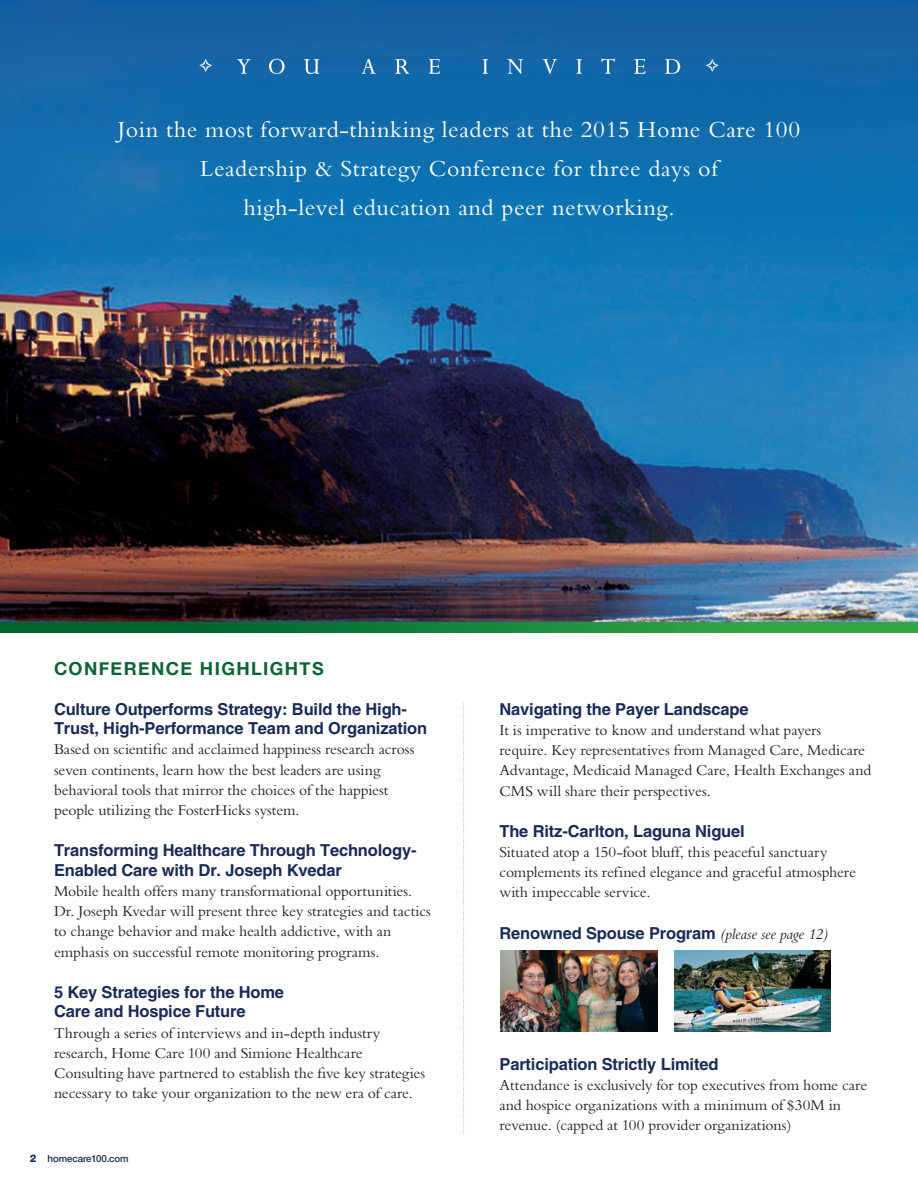
<style>
.page{position:relative;width:918px;height:1188px;background:#fff}
.page>*{position:absolute;margin:0;border:0;box-sizing:border-box;transform-origin:0 0}
.t1{font:24px/39px "M Bembo";letter-spacing:.025em;color:#fff;text-align:center}
.t2{font:700 18px "Helvetica Neue";letter-spacing:.075em;color:#0c6334}
.t3{font:700 16.5px/19.5px "Helvetica";letter-spacing:-.01em;color:#192b56}
.t4{font:15.75px/20.2px "M Bembo";letter-spacing:-.005em;color:#231f20}
.t5{font:500 9.75px "Helvetica Neue";letter-spacing:-.01em;color:#192b56}
.s1{font-weight:800;font-size:10.5px}
.s2{font-family:"M Bembo";font-weight:400;font-style:italic;font-size:15.75px;color:#231f20}
</style>
<div class="page">
<img style="left:0;top:0;width:918px;height:623px">
<svg style="left:237px;top:59px;width:443px;height:15px;background:#2c76b0"></svg>
<svg style="left:200px;top:59px;width:12px;height:13px"></svg>
<svg style="left:706px;top:59px;width:12px;height:13px"></svg>
<svg style="left:0;top:623px;width:918px;height:10px;background:#17833a"></svg>
<svg style="left:463px;top:703px;width:1px;height:431px"></svg>
<img style="left:501px;top:950px;width:156px;height:82px">
<img style="left:674px;top:950px;width:156px;height:82px">
<h1 class="t1" style="left:118px;top:111px;width:684px">Join the most forward-thinking leaders at the 2015 Home Care 100<br>Leadership &amp; Strategy Conference for three days of<br>high-level education and peer networking.</h1>
<p class="t2" style="left:54px;top:657px;width:271px">CONFERENCE HIGHLIGHTS</p>
<p class="t3" style="left:54px;top:699px;width:375px">Culture Outperforms Strategy: Build the High-<br>Trust, High-Performance Team and Organization</p>
<p class="t4" style="left:54px;top:739px;width:362px">Based on scientific and acclaimed happiness research across seven continents, learn how the best leaders are using behavioral tools that mirror the choices of the happiest people utilizing the FosterHicks system.</p>
<p class="t3" style="left:54px;top:840px;width:364px">Transforming Healthcare Through Technology-<br>Enabled Care with Dr. Joseph Kvedar</p>
<p class="t4" style="left:54px;top:881px;width:378px">Mobile health offers many transformational opportunities.<br>Dr. Joseph Kvedar will present three key strategies and tactics to change behavior and make health addictive, with an emphasis on successful remote monitoring programs.</p>
<p class="t3" style="left:54px;top:982px;width:232px">5 Key Strategies for the Home<br>Care and Hospice Future</p>
<p class="t4" style="left:54px;top:1023px;width:373px">Through a series of interviews and in-depth industry research, Home Care 100 and Simione Healthcare Consulting have partnered to establish the five key strategies necessary to take your organization to the new era of care.</p>
<p class="t5" style="left:30px;top:1152px;width:100px"><span class="s1">2</span> homecare100.com</p>
<p class="t3" style="left:500px;top:699px;width:251px">Navigating the Payer Landscape</p>
<p class="t4" style="left:500px;top:720px;width:373px">It is imperative to know and understand what payers require. Key representatives from Managed Care, Medicare Advantage, Medicaid Managed Care, Health Exchanges and CMS will share their perspectives.</p>
<p class="t3" style="left:500px;top:821px;width:247px">The Ritz-Carlton, Laguna Niguel</p>
<p class="t4" style="left:500px;top:842px;width:358px">Situated atop a 150-foot bluff, this peaceful sanctuary complements its refined elegance and graceful atmosphere with impeccable service.</p>
<p class="t3" style="left:500px;top:923px;width:330px">Renowned Spouse Program <span class="s2">(please see page 12)</span></p>
<p class="t3" style="left:500px;top:1054px;width:220px">Participation Strictly Limited</p>
<p class="t4" style="left:500px;top:1075px;width:369px">Attendance is exclusively for top executives from home care and hospice organizations with a minimum of $30M in revenue. (capped at 100 provider organizations)</p>
</div>
